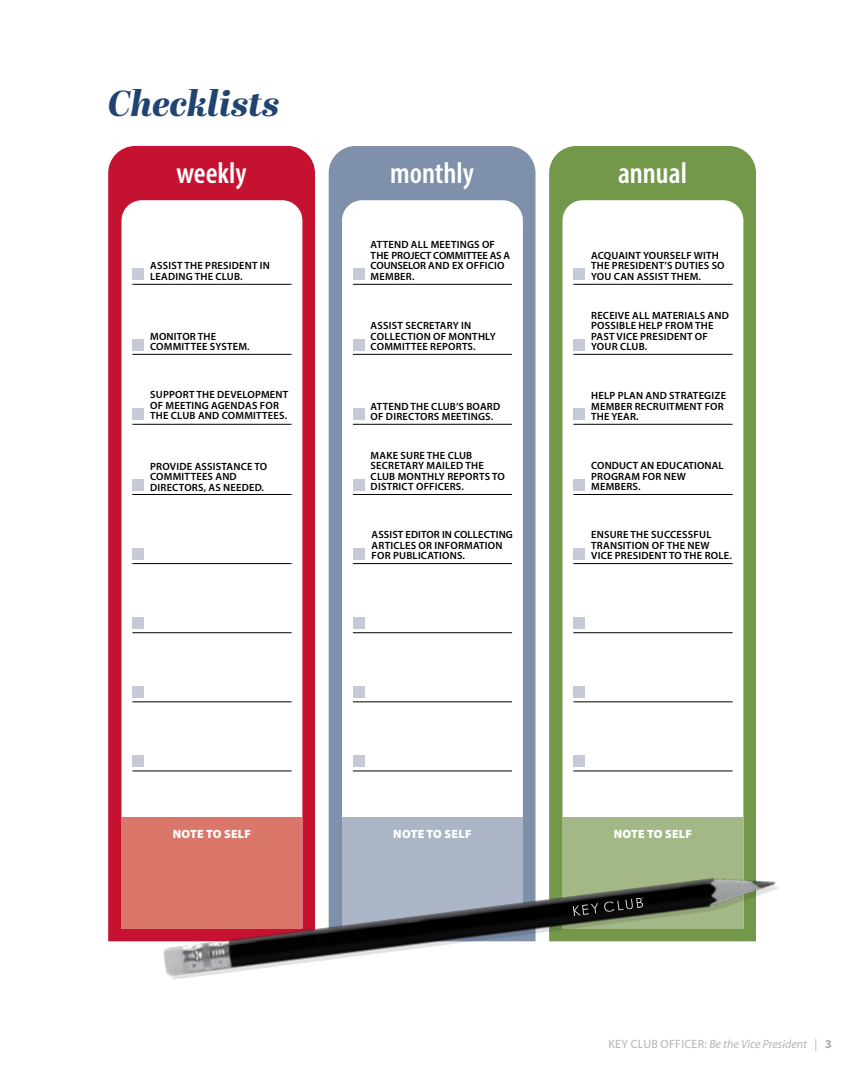
<style>
.page{position:relative;width:864px;height:1080px;background:#fff}
.page>*{position:absolute;margin:0;border:0;box-sizing:border-box;transform-origin:0 0}
.t1{font:italic 800 36px "Abril Display";color:#204371}
.t2{font:600 condensed 30px "Myriad Pro";color:#fff}
.t3{font:italic 12px "Myriad Pro";color:#b1b4b6}
.t4{font:900 12px "Myriad Pro";letter-spacing:.02em;color:#fff}
.t5{font:600 10.5px/10.5px "Myriad Pro";letter-spacing:.02em;color:#000}
.s1{font-style:normal}
.s2{font-weight:900;font-style:normal}
</style>
<div class="page">
<svg style="left:108px;top:146px;width:207px;height:795px;background:#c51936"></svg>
<div style="left:329px;top:146px;width:207px;height:721px;background:#7e90aa"></div>
<div style="left:549px;top:146px;width:207px;height:721px;background:#739849"></div>
<svg style="left:122px;top:200px;width:180px;height:617px"></svg>
<svg style="left:342px;top:200px;width:181px;height:617px"></svg>
<svg style="left:562px;top:200px;width:181px;height:617px"></svg>
<hr style="left:132px;top:284px;width:160px;height:1px;background:#000">
<hr style="left:353px;top:284px;width:159px;height:1px;background:#000">
<hr style="left:573px;top:284px;width:160px;height:1px;background:#000">
<hr style="left:132px;top:354px;width:160px;height:1px;background:#000">
<hr style="left:353px;top:354px;width:159px;height:1px;background:#000">
<hr style="left:573px;top:354px;width:160px;height:1px;background:#000">
<hr style="left:132px;top:424px;width:160px;height:1px;background:#000">
<hr style="left:353px;top:424px;width:159px;height:1px;background:#000">
<hr style="left:573px;top:424px;width:160px;height:1px;background:#000">
<hr style="left:132px;top:494px;width:160px;height:1px;background:#000">
<hr style="left:353px;top:494px;width:159px;height:1px;background:#000">
<hr style="left:573px;top:494px;width:160px;height:1px;background:#000">
<hr style="left:132px;top:563px;width:160px;height:1px;background:#000">
<hr style="left:353px;top:563px;width:159px;height:1px;background:#000">
<hr style="left:573px;top:563px;width:160px;height:1px;background:#000">
<hr style="left:132px;top:632px;width:160px;height:1px;background:#000">
<hr style="left:353px;top:632px;width:159px;height:1px;background:#000">
<hr style="left:573px;top:632px;width:160px;height:1px;background:#000">
<hr style="left:132px;top:702px;width:160px;height:1px;background:#000">
<hr style="left:353px;top:702px;width:159px;height:1px;background:#000">
<hr style="left:573px;top:702px;width:160px;height:1px;background:#000">
<hr style="left:132px;top:771px;width:160px;height:1px;background:#000">
<hr style="left:353px;top:771px;width:159px;height:1px;background:#000">
<hr style="left:573px;top:771px;width:160px;height:1px;background:#000">
<div style="left:132px;top:269px;width:12px;height:11px;background:#c5cad6"></div>
<div style="left:353px;top:269px;width:11px;height:11px;background:#c5cad6"></div>
<div style="left:573px;top:269px;width:12px;height:11px;background:#c5cad6"></div>
<div style="left:132px;top:339px;width:12px;height:11px;background:#c5cad6"></div>
<div style="left:353px;top:339px;width:11px;height:11px;background:#c5cad6"></div>
<div style="left:573px;top:339px;width:12px;height:11px;background:#c5cad6"></div>
<div style="left:132px;top:409px;width:12px;height:11px;background:#c5cad6"></div>
<div style="left:353px;top:409px;width:11px;height:11px;background:#c5cad6"></div>
<div style="left:573px;top:409px;width:12px;height:11px;background:#c5cad6"></div>
<div style="left:132px;top:479px;width:12px;height:11px;background:#c5cad6"></div>
<div style="left:353px;top:479px;width:11px;height:11px;background:#c5cad6"></div>
<div style="left:573px;top:479px;width:12px;height:11px;background:#c5cad6"></div>
<div style="left:132px;top:548px;width:12px;height:11px;background:#c5cad6"></div>
<div style="left:353px;top:548px;width:11px;height:11px;background:#c5cad6"></div>
<div style="left:573px;top:548px;width:12px;height:11px;background:#c5cad6"></div>
<div style="left:132px;top:617px;width:12px;height:11px;background:#c5cad6"></div>
<div style="left:353px;top:617px;width:11px;height:11px;background:#c5cad6"></div>
<div style="left:573px;top:617px;width:12px;height:11px;background:#c5cad6"></div>
<div style="left:132px;top:686px;width:12px;height:12px;background:#c5cad6"></div>
<div style="left:353px;top:686px;width:11px;height:12px;background:#c5cad6"></div>
<div style="left:573px;top:686px;width:12px;height:12px;background:#c5cad6"></div>
<div style="left:132px;top:755px;width:12px;height:12px;background:#c5cad6"></div>
<div style="left:353px;top:755px;width:11px;height:12px;background:#c5cad6"></div>
<div style="left:573px;top:755px;width:12px;height:12px;background:#c5cad6"></div>
<div style="left:122px;top:817px;width:180px;height:111px;background:#da766a"></div>
<div style="left:342px;top:817px;width:181px;height:111px;background:#abb5c6"></div>
<div style="left:562px;top:817px;width:181px;height:111px;background:#a4b887"></div>
<img style="left:153px;top:867px;width:626px;height:113px">
<svg style="left:573px;top:903px;width:25px;height:13px"></svg>
<svg style="left:604px;top:897px;width:40px;height:15px"></svg>
<h1 class="t1" style="left:108px;top:78px;width:173px">Checklists</h1>
<h2 class="t2" style="left:176px;top:155px;width:72px">weekly</h2>
<h2 class="t2" style="left:390px;top:155px;width:85px">monthly</h2>
<h2 class="t2" style="left:618px;top:155px;width:70px">annual</h2>
<p class="t5" style="left:150px;top:260px;width:121px">ASSIST THE PRESIDENT IN<br>LEADING THE CLUB.</p>
<p class="t5" style="left:150px;top:331px;width:101px">MONITOR THE<br>COMMITTEE SYSTEM.</p>
<p class="t5" style="left:150px;top:389px;width:140px">SUPPORT THE DEVELOPMENT<br>OF MEETING AGENDAS FOR<br>THE CLUB AND COMMITTEES.</p>
<p class="t5" style="left:150px;top:461px;width:119px">PROVIDE ASSISTANCE TO<br>COMMITTEES AND<br>DIRECTORS, AS NEEDED.</p>
<p class="t5" style="left:371px;top:239px;width:141px">ATTEND ALL MEETINGS OF<br>THE PROJECT COMMITTEE AS A<br>COUNSELOR AND EX OFFICIO<br>MEMBER.</p>
<p class="t5" style="left:591px;top:250px;width:135px">ACQUAINT YOURSELF WITH<br>THE PRESIDENT’S DUTIES SO<br>YOU CAN ASSIST THEM.</p>
<p class="t5" style="left:371px;top:320px;width:127px">ASSIST SECRETARY IN<br>COLLECTION OF MONTHLY<br>COMMITTEE REPORTS.</p>
<p class="t5" style="left:591px;top:310px;width:139px">RECEIVE ALL MATERIALS AND<br>POSSIBLE HELP FROM THE<br>PAST VICE PRESIDENT OF<br>YOUR CLUB.</p>
<p class="t5" style="left:371px;top:401px;width:131px">ATTEND THE CLUB’S BOARD<br>OF DIRECTORS MEETINGS.</p>
<p class="t5" style="left:591px;top:390px;width:136px">HELP PLAN AND STRATEGIZE<br>MEMBER RECRUITMENT FOR<br>THE YEAR.</p>
<p class="t5" style="left:371px;top:450px;width:136px">MAKE SURE THE CLUB<br>SECRETARY MAILED THE<br>CLUB MONTHLY REPORTS TO<br>DISTRICT OFFICERS.</p>
<p class="t5" style="left:591px;top:460px;width:134px">CONDUCT AN EDUCATIONAL<br>PROGRAM FOR NEW<br>MEMBERS.</p>
<p class="t5" style="left:372px;top:529px;width:143px">ASSIST EDITOR IN COLLECTING<br>ARTICLES OR INFORMATION<br>FOR PUBLICATIONS.</p>
<p class="t5" style="left:591px;top:529px;width:142px">ENSURE THE SUCCESSFUL<br>TRANSITION OF THE NEW<br>VICE PRESIDENT TO THE ROLE.</p>
<p class="t4" style="left:173px;top:826px;width:80px">NOTE TO SELF</p>
<p class="t4" style="left:393px;top:826px;width:80px">NOTE TO SELF</p>
<p class="t4" style="left:614px;top:826px;width:80px">NOTE TO SELF</p>
<p class="t3" style="left:609px;top:1037px;width:225px"><span class="s1">KEY CLUB OFFICER:</span> Be the Vice President <span class="s1">|</span> <span class="s2">3</span></p>
</div>
